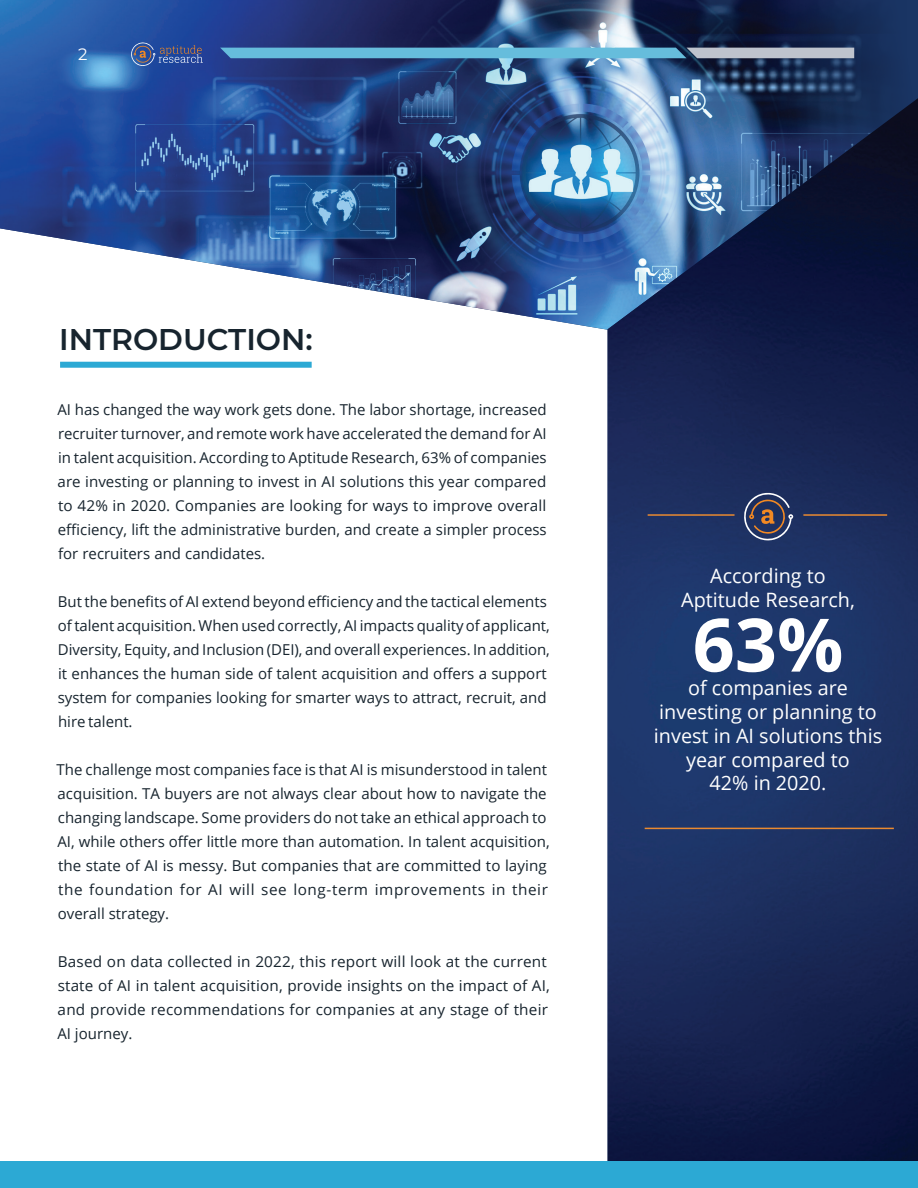
<style>
.page{position:relative;width:918px;height:1188px;background:#fff}
.page>*{position:absolute;margin:0;border:0;box-sizing:border-box;transform-origin:0 0}
.t1{font:700 73.8px "Open Sans";color:#fff}
.t2{font:600 30px "Montserrat";color:#17242e}
.t3{font:19.8px/23.7px "Open Sans";color:#fff;text-align:center}
.t4{font:16.5px "Montserrat";color:#fff}
.t5{font:15px/24px "Open Sans";color:#17242e}
</style>
<div class="page">
<img style="left:0;top:0;width:918px;height:381px">
<img style="left:608px;top:98px;width:310px;height:1064px">
<div style="left:60px;top:362px;width:252px;height:6px;background:#2ca9d4"></div>
<hr style="left:645px;top:828px;width:249px;height:1px;background:#ea8a30">
<hr style="left:648px;top:514px;width:87px;height:2px;background:#ea8a30">
<hr style="left:803px;top:514px;width:84px;height:2px;background:#ea8a30">
<svg style="left:744px;top:493px;width:54px;height:48px"></svg>
<svg style="left:131px;top:43px;width:72px;height:23px"></svg>
<svg style="left:220px;top:48px;width:634px;height:10px"></svg>
<div style="left:0;top:1162px;width:918px;height:26px;background:#2ca9d4"></div>
<p class="t4" style="left:78px;top:43px;width:11px">2</p>
<h2 class="t2" style="left:59px;top:318px;width:255px">INTRODUCTION:</h2>
<p class="t5" style="left:57px;top:397px;width:491px;text-align:justify">AI has changed the way work gets done. The labor shortage, increased recruiter turnover, and remote work have accelerated the demand for AI in talent acquisition. According to Aptitude Research, 63% of companies are investing or planning to invest in AI solutions this year compared to 42% in 2020. Companies are looking for ways to improve overall efficiency, lift the administrative burden, and create a simpler process for recruiters and candidates.</p>
<p class="t5" style="left:58px;top:589px;width:494px">But the benefits of AI extend beyond efficiency and the tactical elements of talent acquisition. When used correctly, AI impacts quality of applicant, Diversity, Equity, and Inclusion (DEI), and overall experiences. In addition, it enhances the human side of talent acquisition and offers a support system for companies looking for smarter ways to attract, recruit, and hire talent.</p>
<p class="t5" style="left:57px;top:757px;width:495px">The challenge most companies face is that AI is misunderstood in talent acquisition. TA buyers are not always clear about how to navigate the changing landscape. Some providers do not take an ethical approach to AI, while others offer little more than automation. In talent acquisition, the state of AI is messy. But companies that are committed to laying the foundation for AI will see long-term improvements in their overall strategy.</p>
<p class="t5" style="left:57px;top:949px;width:494px">Based on data collected in 2022, this report will look at the current state of AI in talent acquisition, provide insights on the impact of AI, and provide recommendations for companies at any stage of their AI journey.</p>
<h3 class="t3" style="left:681px;top:564px;width:175px">According to<br>Aptitude Research,</h3>
<h1 class="t1" style="left:693px;top:593px;width:152px">63%</h1>
<h3 class="t3" style="left:654px;top:700px;width:230px">investing or planning to invest in AI solutions this year compared to<br>42% in 2020.</h3>
<h3 class="t3" style="left:688px;top:676px;width:161px">of companies are</h3>
</div>
